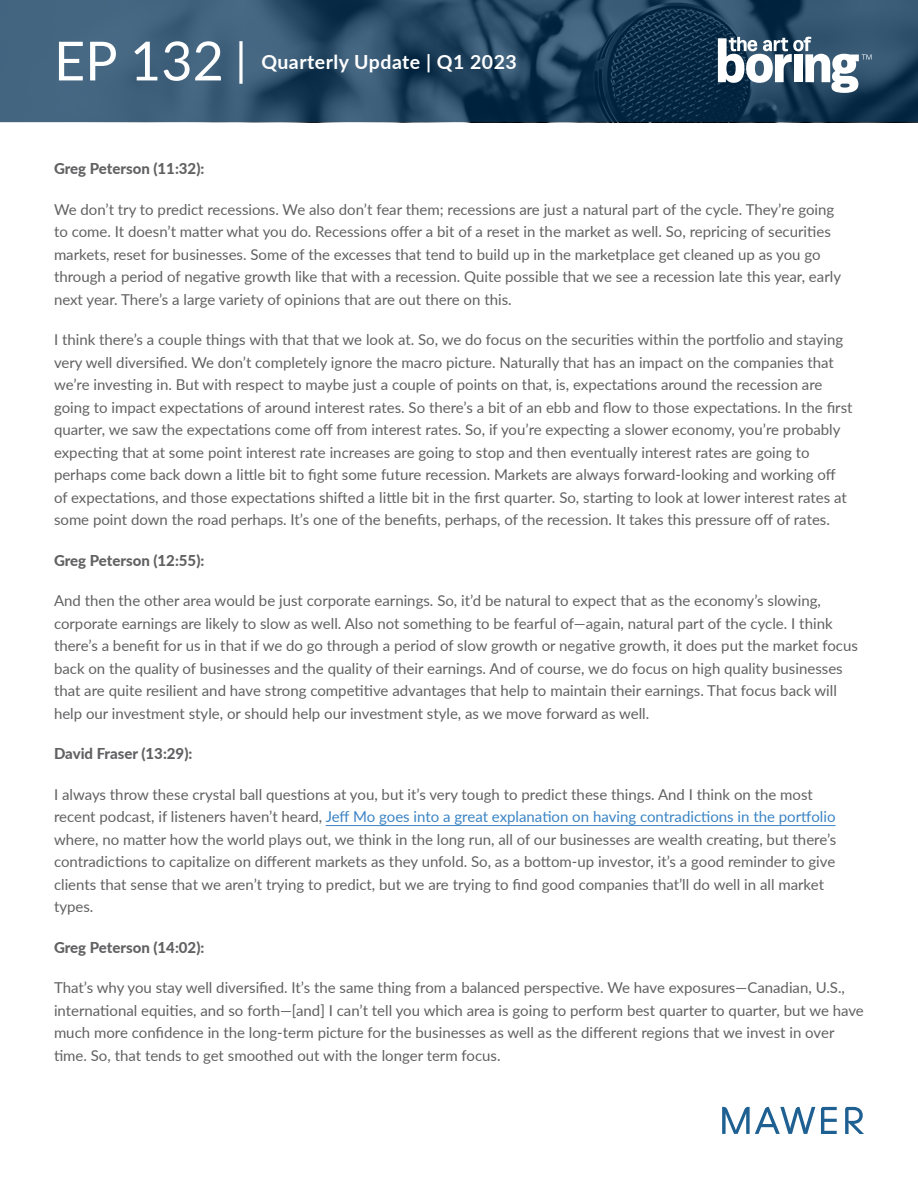
<style>
.page{position:relative;width:918px;height:1188px;background:#fff}
.page>*{position:absolute;margin:0;border:0;box-sizing:border-box;transform-origin:0 0}
.t1{font:54px "Lato";color:#fff}
.t2{font:700 19.5px "Lato";letter-spacing:.025em;color:#fff}
.t3{font:15px/22.5px "Lato";color:#616163}
.t4{font:800 15px "Lato";color:#616163}
.s1{font-size:45px}
.s2{color:#3b84c4}
</style>
<div class="page">
<svg style="left:845px;top:1107px;width:19px;height:27px"></svg>
<svg style="left:821px;top:1107px;width:16px;height:27px"></svg>
<svg style="left:722px;top:1107px;width:93px;height:27px"></svg>
<svg style="left:0;top:0;width:918px;height:122px;background:#2a4b66"></svg>
<svg style="left:718px;top:37px;width:154px;height:56px"></svg>
<hr style="left:326px;top:825px;width:510px;height:1px;background:#3b84c4">
<h1 class="t1" style="left:54px;top:22px;width:194px">EP 132 <span class="s1">|</span></h1>
<h2 class="t2" style="left:261px;top:47px;width:257px">Quarterly Update | Q1 2023</h2>
<p class="t4" style="left:54px;top:157px;width:152px">Greg Peterson (11:32):</p>
<p class="t3" style="left:54px;top:197px;width:789px">We don’t try to predict recessions. We also don’t fear them; recessions are just a natural part of the cycle. They’re going to come. It doesn’t matter what you do. Recessions offer a bit of a reset in the market as well. So, repricing of securities markets, reset for businesses. Some of the excesses that tend to build up in the marketplace get cleaned up as you go through a period of negative growth like that with a recession. Quite possible that we see a recession late this year, early next year. There’s a large variety of opinions that are out there on this.</p>
<p class="t3" style="left:54px;top:328px;width:800px">I think there’s a couple things with that that we look at. So, we do focus on the securities within the portfolio and staying very well diversified. We don’t completely ignore the macro picture. Naturally that has an impact on the companies that we’re investing in. But with respect to maybe just a couple of points on that, is, expectations around the recession are going to impact expectations of around interest rates. So there’s a bit of an ebb and flow to those expectations. In the first quarter, we saw the expectations come off from interest rates. So, if you’re expecting a slower economy, you’re probably expecting that at some point interest rate increases are going to stop and then eventually interest rates are going to perhaps come back down a little bit to fight some future recession. Markets are always forward-looking and working off of expectations, and those expectations shifted a little bit in the first quarter. So, starting to look at lower interest rates at some point down the road perhaps. It’s one of the benefits, perhaps, of the recession. It takes this pressure off of rates.</p>
<p class="t4" style="left:54px;top:549px;width:152px">Greg Peterson (12:55):</p>
<p class="t3" style="left:54px;top:589px;width:805px">And then the other area would be just corporate earnings. So, it’d be natural to expect that as the economy’s slowing, corporate earnings are likely to slow as well. Also not something to be fearful of—again, natural part of the cycle. I think there’s a benefit for us in that if we do go through a period of slow growth or negative growth, it does put the market focus back on the quality of businesses and the quality of their earnings. And of course, we do focus on high quality businesses that are quite resilient and have strong competitive advantages that help to maintain their earnings. That focus back will help our investment style, or should help our investment style, as we move forward as well.</p>
<p class="t4" style="left:54px;top:742px;width:140px">David Fraser (13:29):</p>
<p class="t3" style="left:54px;top:782px;width:784px">I always throw these crystal ball questions at you, but it’s very tough to predict these things. And I think on the most recent podcast, if listeners haven’t heard, <span class="s2">Jeff Mo goes into a great explanation on having contradictions in the portfolio </span>where, no matter how the world plays out, we think in the long run, all of our businesses are wealth creating, but there’s contradictions to capitalize on different markets as they unfold. So, as a bottom-up investor, it’s a good reminder to give clients that sense that we aren’t trying to predict, but we are trying to find good companies that’ll do well in all market types.</p>
<p class="t4" style="left:54px;top:936px;width:152px">Greg Peterson (14:02):</p>
<p class="t3" style="left:54px;top:976px;width:811px">That’s why you stay well diversified. It’s the same thing from a balanced perspective. We have exposures—Canadian, U.S., international equities, and so forth—[and] I can’t tell you which area is going to perform best quarter to quarter, but we have much more confidence in the long-term picture for the businesses as well as the different regions that we invest in over time. So, that tends to get smoothed out with the longer term focus.</p>
</div>
